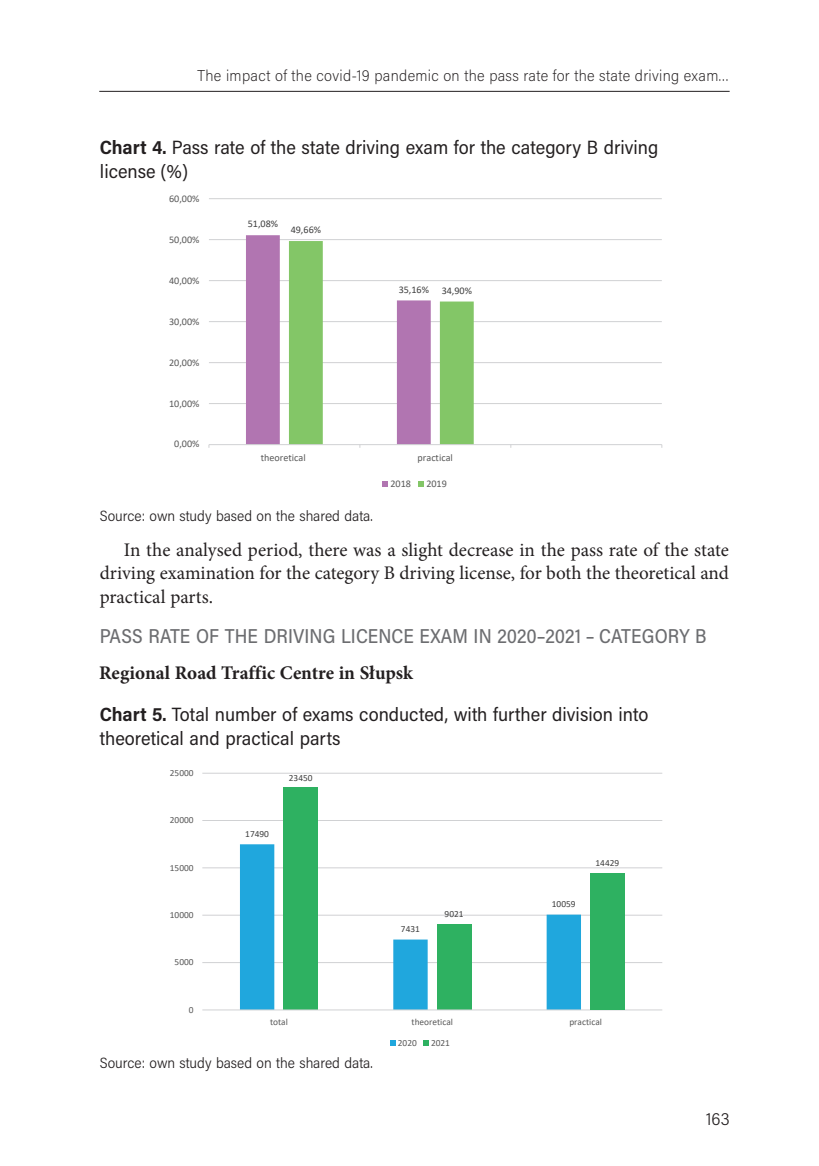
<style>
.page{position:relative;width:819px;height:1166px;background:#fff}
.page>*{position:absolute;margin:0;border:0;box-sizing:border-box;transform-origin:0 0}
.t1{font:500 20.12px "Acumin Pro Semi Cond";letter-spacing:.005em;color:#6c6d70;scale:.95 1}
.t2{font:19.25px/24.5px "Acumin Pro Semi Cond";color:#231f20}
.t3{font:19.25px/23.6px "Minion Pro";color:#231f20;text-align:justify}
.t4{font:700 19.25px "Minion Pro";color:#231f20}
.t5{font:300 17.5px "Acumin Pro Semi Cond";color:#231f20}
.t6{font:200 15.75px "Acumin Pro Semi Cond";letter-spacing:.02em;color:#231f20}
.t7{font:300 14.88px "Acumin Pro Semi Cond";color:#231f20}
.t8{font:10.15px "Calibri";color:#595959}
.t9{font:10.15px "Calibri";color:#404040}
.t10{font:9.45px "Calibri";color:#595959}
.t11{font:9.45px "Calibri";color:#404040}
.s1{font-weight:700}
</style>
<div class="page">
<hr style="left:99px;top:91px;width:630px;height:1px;background:#231f20">
<hr style="left:209px;top:403px;width:452px;height:1px;background:#d0d1d3">
<hr style="left:209px;top:362px;width:452px;height:1px;background:#d0d1d3">
<hr style="left:209px;top:321px;width:452px;height:1px;background:#d0d1d3">
<hr style="left:209px;top:280px;width:452px;height:1px;background:#d0d1d3">
<hr style="left:209px;top:239px;width:452px;height:1px;background:#d0d1d3">
<hr style="left:209px;top:198px;width:452px;height:1px;background:#d0d1d3">
<svg style="left:246px;top:235px;width:43px;height:209px;fill:#b175b1"></svg>
<hr style="left:209px;top:444px;width:452px;height:1px;background:#d0d1d3">
<svg style="left:289px;top:241px;width:184px;height:207px"></svg>
<svg style="left:382px;top:482px;width:6px;height:5px"></svg>
<svg style="left:418px;top:482px;width:6px;height:5px"></svg>
<hr style="left:202px;top:962px;width:460px;height:1px;background:#d0d1d3">
<hr style="left:202px;top:915px;width:460px;height:1px;background:#d0d1d3">
<hr style="left:202px;top:867px;width:460px;height:1px;background:#d0d1d3">
<hr style="left:202px;top:820px;width:460px;height:1px;background:#d0d1d3">
<hr style="left:202px;top:773px;width:460px;height:1px;background:#d0d1d3">
<svg style="left:240px;top:844px;width:341px;height:165px"></svg>
<div style="left:283px;top:788px;width:35px;height:222px;background:#2eb161"></div>
<div style="left:437px;top:924px;width:34px;height:86px;background:#2eb161"></div>
<svg style="left:423px;top:1040px;width:6px;height:5px"></svg>
<hr style="left:202px;top:1009px;width:460px;height:1px;background:#d0d1d3">
<svg style="left:390px;top:1040px;width:6px;height:5px"></svg>
<div style="left:590px;top:873px;width:34px;height:137px;background:#2eb161"></div>
<p class="t6" style="left:197px;top:64px;width:533px">The impact of the covid-19 pandemic on the pass rate for the state driving exam…</p>
<p class="t2" style="left:100px;top:134px;width:560px"><span class="s1">Chart 4.</span> Pass rate of the state driving exam for the category B driving license (%)</p>
<p class="t9" style="left:248px;top:217px;width:32px">51,08%</p>
<p class="t8" style="left:169px;top:191px;width:32px">60,00%</p>
<p class="t9" style="left:291px;top:223px;width:32px">49,66%</p>
<p class="t8" style="left:169px;top:232px;width:32px">50,00%</p>
<p class="t8" style="left:169px;top:273px;width:32px">40,00%</p>
<p class="t8" style="left:169px;top:314px;width:32px">30,00%</p>
<p class="t8" style="left:169px;top:355px;width:32px">20,00%</p>
<p class="t8" style="left:169px;top:396px;width:32px">10,00%</p>
<p class="t8" style="left:174px;top:437px;width:27px">0,00%</p>
<p class="t9" style="left:398px;top:282px;width:32px">35,16%</p>
<p class="t9" style="left:441px;top:283px;width:32px">34,90%</p>
<p class="t8" style="left:261px;top:450px;width:46px">theoretical</p>
<p class="t8" style="left:417px;top:450px;width:37px">practical</p>
<p class="t8" style="left:390px;top:477px;width:22px">2018</p>
<p class="t8" style="left:426px;top:477px;width:22px">2019</p>
<p class="t7" style="left:100px;top:505px;width:274px">Source: own study based on the shared data.</p>
<p class="t3" style="left:100px;top:538px;width:630px;text-indent:24px">In the analysed period, there was a slight decrease in the pass rate of the state driving examination for the category B driving license, for both the theoretical and practical parts.</p>
<p class="t1" style="left:100px;top:622px;width:640px">PASS RATE OF THE DRIVING LICENCE EXAM IN 2020–2021 – CATEGORY B</p>
<p class="t4" style="left:99px;top:659px;width:315px">Regional Road Traffic Centre in Słupsk</p>
<p class="t2" style="left:100px;top:701px;width:550px"><span class="s1">Chart 5.</span> Total number of exams conducted, with further division into theoretical and practical parts</p>
<p class="t10" style="left:170px;top:766px;width:25px">25000</p>
<p class="t10" style="left:170px;top:813px;width:25px">20000</p>
<p class="t10" style="left:170px;top:861px;width:25px">15000</p>
<p class="t10" style="left:170px;top:908px;width:25px">10000</p>
<p class="t10" style="left:174px;top:955px;width:20px">5000</p>
<p class="t10" style="left:189px;top:1003px;width:6px">0</p>
<p class="t11" style="left:245px;top:827px;width:25px">17490</p>
<p class="t11" style="left:289px;top:771px;width:25px">23450</p>
<p class="t11" style="left:401px;top:922px;width:20px">7431</p>
<p class="t11" style="left:444px;top:907px;width:20px">9021</p>
<p class="t11" style="left:552px;top:898px;width:25px">10059</p>
<p class="t11" style="left:595px;top:856px;width:25px">14429</p>
<p class="t10" style="left:270px;top:1015px;width:19px">total</p>
<p class="t10" style="left:411px;top:1015px;width:43px">theoretical</p>
<p class="t10" style="left:569px;top:1015px;width:34px">practical</p>
<p class="t10" style="left:398px;top:1036px;width:20px">2020</p>
<p class="t10" style="left:431px;top:1036px;width:20px">2021</p>
<p class="t7" style="left:100px;top:1053px;width:274px">Source: own study based on the shared data.</p>
<p class="t5" style="left:706px;top:1106px;width:25px">163</p>
</div>
